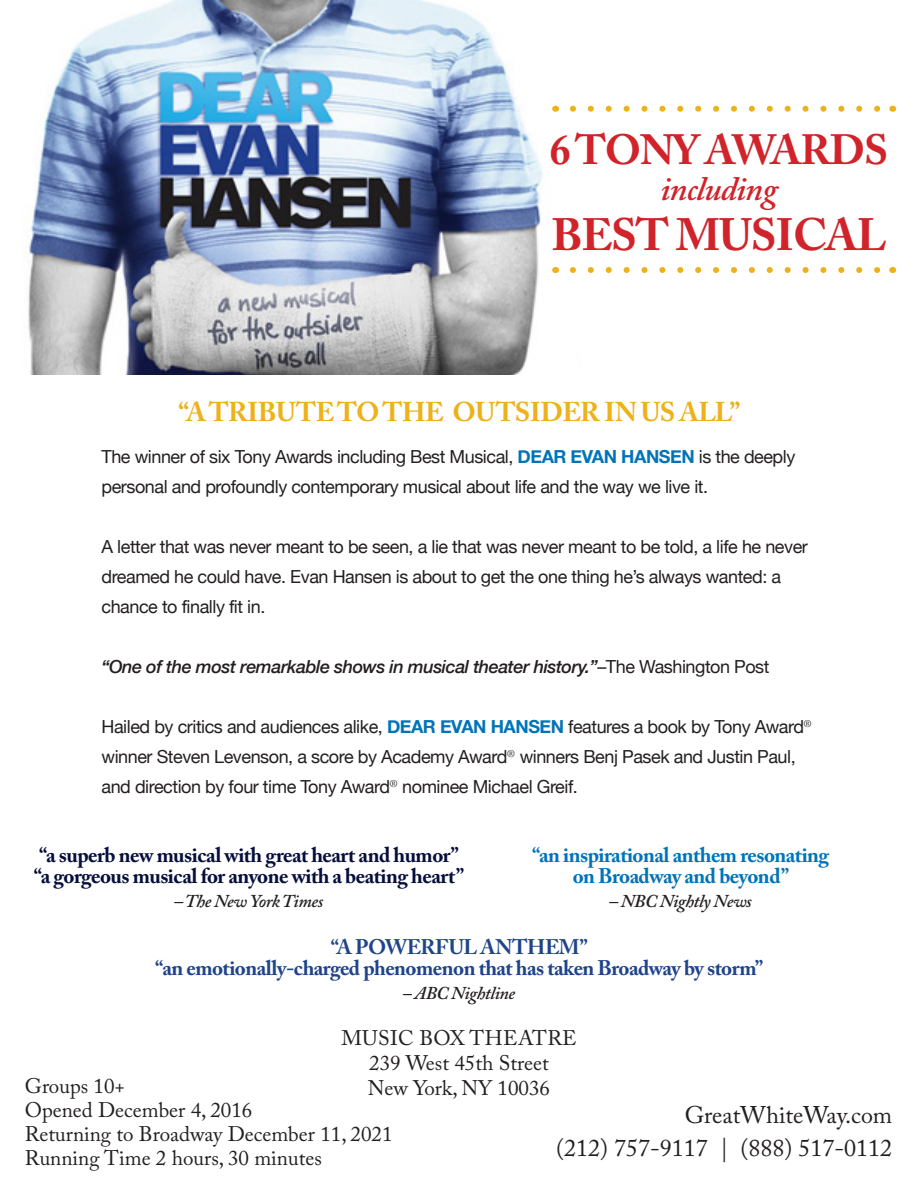
<style>
.page{position:relative;width:918px;height:1188px;background:#fff}
.page>*{position:absolute;margin:0;border:0;box-sizing:border-box;transform-origin:0 0}
.t1{font:700 45px "Adobe Caslon Pro";letter-spacing:-.025em;color:#d1232a}
.t2{font:700 42px "Adobe Caslon Pro";letter-spacing:-.03em;color:#d1232a}
.t3{font:italic 600 33.9px "Adobe Caslon Pro";letter-spacing:-.025em;color:#d1232a}
.t4{font:700 27px "Adobe Caslon Pro";letter-spacing:-.02em;color:#edb11a}
.t5{font:24px "Adobe Caslon Pro";color:#231f20}
.t6{font:21px "Adobe Caslon Pro";color:#231f20}
.t7{font:700 21px "Adobe Caslon Pro";letter-spacing:-.025em;color:#060e3c}
.t8{font:700 21px "Adobe Caslon Pro";letter-spacing:-.025em;color:#1f448c}
.t9{font:700 21px "Adobe Caslon Pro";letter-spacing:-.025em;color:#0074b8}
.t10{font:18px/30px "Helvetica Neue";letter-spacing:-.025em;color:#231f20}
.t11{font:italic 500 18px "Helvetica Neue";letter-spacing:-.025em;color:#231f20}
.t12{font:italic 600 18px "Adobe Caslon Pro";letter-spacing:-.025em;color:#231f20}
.s1{font-weight:700;color:#0074b8}
.s2{font-weight:400;font-style:normal}
</style>
<div class="page">
<img style="left:28px;top:0;width:797px;height:375px">
<svg style="left:573px;top:267px;width:308px;height:6px"></svg>
<svg style="left:573px;top:106px;width:308px;height:6px"></svg>
<p class="t2" style="left:550px;top:125px;width:340px">6 TONY AWARDS</p>
<p class="t3" style="left:660px;top:169px;width:119px">including</p>
<p class="t1" style="left:551px;top:208px;width:337px">BEST MUSICAL</p>
<p class="t4" style="left:179px;top:396px;width:563px">“A TRIBUTE TO THE OUTSIDER IN US ALL”</p>
<p class="t10" style="left:102px;top:443px;width:695px">The winner of six Tony Awards including Best Musical, <span class="s1">DEAR EVAN HANSEN</span> is the deeply personal and profoundly contemporary musical about life and the way we live it.</p>
<p class="t10" style="left:102px;top:533px;width:708px">A letter that was never meant to be seen, a lie that was never meant to be told, a life he never dreamed he could have. Evan Hansen is about to get the one thing he’s always wanted: a chance to finally fit in.</p>
<p class="t11" style="left:102px;top:651px;width:670px">“One of the most remarkable shows in musical theater history.”<span class="s2">–The Washington Post</span></p>
<p class="t10" style="left:102px;top:713px;width:712px">Hailed by critics and audiences alike, <span class="s1">DEAR EVAN HANSEN</span> features a book by Tony Award<sup>® </sup>winner Steven Levenson, a score by Academy Award<sup>®</sup> winners Benj Pasek and Justin Paul, and direction by four time Tony Award<sup>®</sup> nominee Michael Greif.</p>
<p class="t7" style="left:39px;top:842px;width:421px">“a superb new musical with great heart and humor”</p>
<p class="t7" style="left:34px;top:863px;width:432px">“a gorgeous musical for anyone with a beating heart”</p>
<p class="t12" style="left:174px;top:890px;width:151px">– The New York Times</p>
<p class="t8" style="left:331px;top:935px;width:258px">“A POWERFUL ANTHEM”</p>
<p class="t8" style="left:155px;top:956px;width:609px">“an emotionally-charged phenomenon that has taken Broadway by storm”</p>
<p class="t12" style="left:403px;top:982px;width:114px">– ABC Nightline</p>
<p class="t9" style="left:532px;top:842px;width:299px">“an inspirational anthem resonating</p>
<p class="t9" style="left:573px;top:863px;width:218px">on Broadway and beyond”</p>
<p class="t12" style="left:609px;top:890px;width:144px">– NBC Nightly News</p>
<p class="t6" style="left:341px;top:1025px;width:237px">MUSIC BOX THEATRE</p>
<p class="t6" style="left:369px;top:1051px;width:181px">239 West 45th Street</p>
<p class="t6" style="left:368px;top:1076px;width:184px">New York, NY 10036</p>
<p class="t6" style="left:25px;top:1073px;width:102px">Groups 10+</p>
<p class="t6" style="left:25px;top:1097px;width:229px">Opened December 4, 2016</p>
<p class="t6" style="left:25px;top:1121px;width:369px">Returning to Broadway December 11, 2021</p>
<p class="t6" style="left:25px;top:1145px;width:299px">Running Time 2 hours, 30 minutes</p>
<p class="t5" style="left:685px;top:1100px;width:209px">GreatWhiteWay.com</p>
<p class="t5" style="left:556px;top:1133px;width:338px">(212) 757-9117 | (888) 517-0112</p>
</div>
